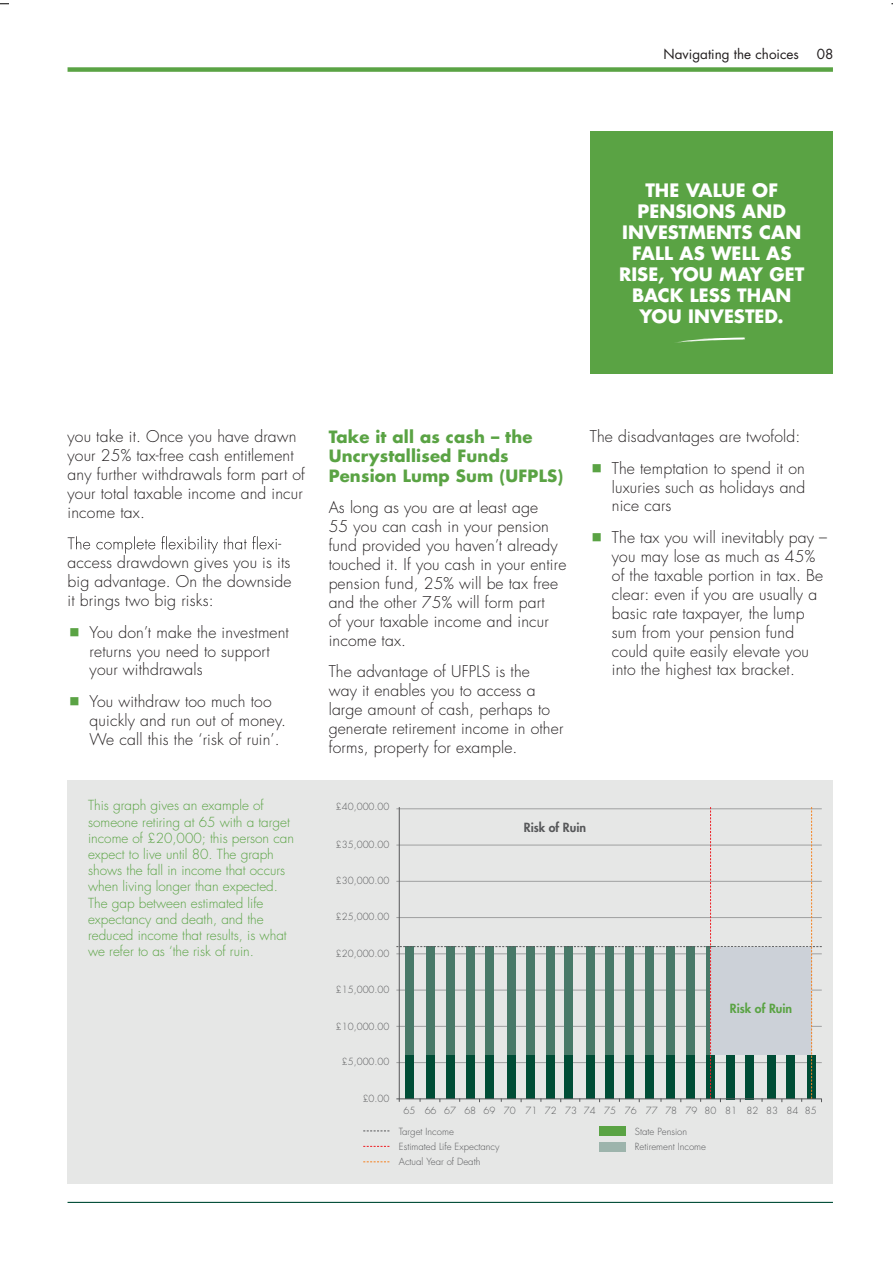
<style>
.page{position:relative;width:893px;height:1263px;background:#fff}
.page>*{position:absolute;margin:0;border:0;box-sizing:border-box;transform-origin:0 0}
.t1{font:700 18px/21px "Futura Std";letter-spacing:.005em;color:#fff;text-align:center}
.t2{font:700 16.5px/19.5px "Futura Std";letter-spacing:.01em;color:#5aa344}
.t3{font:300 15.75px/18.9px "Futura Std";letter-spacing:.01em;color:#231f20}
.t4{font:300 13.5px/16.2px "Futura Std";color:#5aa344}
.t5{font:13.5px "Futura Std";color:#231f20}
.t6{font:800 12.3px "Futura Std";color:#57585a}
.t7{font:800 12.3px "Futura Std";color:#5aa344}
.t8{font:300 9.6px/15px "Futura Std";color:#57585a}
</style>
<div class="page">
<div style="left:68px;top:780px;width:765px;height:403px;background:#e6e7e6"></div>
<svg style="left:363px;top:1130px;width:26px;height:1px"></svg>
<svg style="left:363px;top:1146px;width:26px;height:1px"></svg>
<svg style="left:363px;top:1161px;width:26px;height:1px"></svg>
<div style="left:599px;top:1127px;width:26px;height:9px;background:#5aa344"></div>
<div style="left:599px;top:1142px;width:26px;height:9px;background:#9db4ac"></div>
<svg style="left:396px;top:807px;width:426px;height:295px"></svg>
<div style="left:68px;top:67px;width:765px;height:5px;background:#5aa344"></div>
<svg style="left:68px;top:536px;width:213px;height:17px"></svg>
<hr style="left:68px;top:1202px;width:765px;height:1px;background:#004d36">
<div style="left:591px;top:131px;width:242px;height:243px;background:#5aa344"></div>
<svg style="left:676px;top:337px;width:69px;height:6px"></svg>
<svg style="left:0;top:3px;width:9px;height:2px"></svg>
<p class="t5" style="left:663px;top:45px;width:137px">Navigating the choices</p>
<p class="t5" style="left:817px;top:45px;width:18px">08</p>
<p class="t1" style="left:619px;top:179px;width:187px">THE VALUE OF<br>PENSIONS AND<br>INVESTMENTS CAN<br>FALL AS WELL AS<br>RISE, YOU MAY GET<br>BACK LESS THAN<br>YOU INVESTED.</p>
<p class="t3" style="left:68px;top:427px;width:239px">you take it. Once you have drawn your 25% tax-free cash entitlement any further withdrawals form part of your total taxable income and incur income tax.</p>
<p class="t3" style="left:68px;top:553px;width:225px;text-align:justify">access drawdown gives you is its big advantage. On the downside it brings two big risks:</p>
<p class="t3" style="left:90px;top:623px;width:201px">You don’t make the investment returns you need to support your withdrawals</p>
<p class="t3" style="left:90px;top:692px;width:198px">You withdraw too much too quickly and run out of money.<br>We call this the ‘risk of ruin’.</p>
<p class="t4" style="left:88px;top:798px;width:207px">This graph gives an example of someone retiring at 65 with a target income of £20,000; this person can expect to live until 80. The graph shows the fall in income that occurs when living longer than expected.<br>The gap between estimated life expectancy and death, and the reduced income that results, is what we refer to as ‘the risk of ruin.</p>
<p class="t2" style="left:329px;top:426px;width:236px">Take it all as cash – the<br>Uncrystallised Funds<br>Pension Lump Sum (UFPLS)</p>
<p class="t3" style="left:329px;top:499px;width:239px">As long as you are at least age<br>55 you can cash in your pension fund provided you haven’t already touched it. If you cash in your entire pension fund, 25% will be tax free and the other 75% will form part<br>of your taxable income and incur income tax.</p>
<p class="t3" style="left:329px;top:662px;width:236px">The advantage of UFPLS is the<br>way it enables you to access a large amount of cash, perhaps to generate retirement income in other forms, property for example.</p>
<p class="t3" style="left:590px;top:421px;width:217px;line-height:31.7px;text-align:right">The disadvantages are twofold:<br>The temptation to spend it on</p>
<p class="t3" style="left:612px;top:478px;width:195px">luxuries such as holidays and nice cars</p>
<p class="t3" style="left:612px;top:528px;width:217px">The tax you will inevitably pay – you may lose as much as 45% of the taxable portion in tax. Be clear: even if you are usually a basic rate taxpayer, the lump sum from your pension fund could quite easily elevate you into the highest tax bracket.</p>
<p class="t8" style="left:336px;top:799px;width:55px">£40,000.00</p>
<p class="t8" style="left:336px;top:837px;width:55px">£35,000.00</p>
<p class="t8" style="left:336px;top:873px;width:55px">£30,000.00</p>
<p class="t8" style="left:336px;top:909px;width:55px">£25,000.00</p>
<p class="t8" style="left:336px;top:946px;width:55px">£20,000.00</p>
<p class="t8" style="left:336px;top:983px;width:55px">£15,000.00</p>
<p class="t8" style="left:336px;top:1019px;width:55px">£10,000.00</p>
<p class="t8" style="left:342px;top:1054px;width:49px">£5,000.00</p>
<p class="t8" style="left:363px;top:1091px;width:28px">£0.00</p>
<p class="t6" style="left:524px;top:820px;width:64px">Risk of Ruin</p>
<p class="t7" style="left:730px;top:1001px;width:64px">Risk of Ruin</p>
<p class="t8" style="left:404px;top:1103px;width:415px">65 66 67 68 69 70 71 72 73 74 75 76 77 78 79 80 81 82 83 84 85</p>
<p class="t8" style="left:399px;top:1124px;width:102px">Target Income<br>Estimated Life Expectancy<br>Actual Year of Death</p>
<p class="t8" style="left:635px;top:1124px;width:73px">State Pension<br>Retirement Income</p>
</div>
